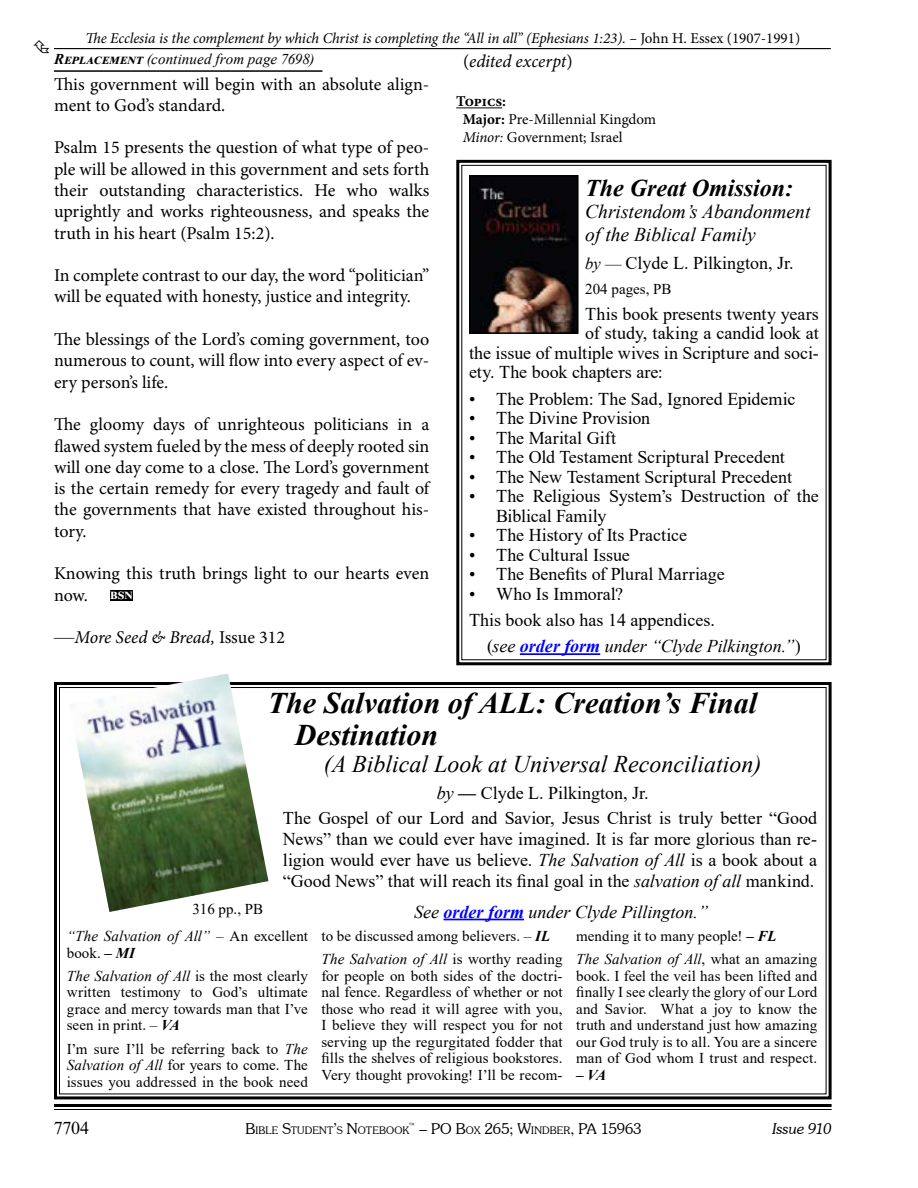
<style>
.page{position:relative;width:918px;height:1188px;background:#fff}
.page>*{position:absolute;margin:0;border:0;box-sizing:border-box;transform-origin:0 0}
.t1{font:italic 700 30px/31.5px "Times New Roman";color:#000}
.t2{font:italic 24px "Times New Roman";color:#000}
.t3{font:italic 700 24px "Times New Roman";color:#000}
.t4{font:italic 19.5px/22.5px "Times New Roman";color:#000}
.t5{font:18px/21.3px "Minion Pro";color:#000}
.t6{font:18px/21px "Times New Roman";color:#000}
.t7{font:italic 18px "Times New Roman";color:#000}
.t8{font:italic 18px "Minion Pro";letter-spacing:-.005em;color:#000}
.t9{font:15px/16.5px "Times New Roman";letter-spacing:.005em;color:#000;text-align:justify}
.t10{font:italic 15px "Minion Pro";letter-spacing:-.01em;color:#000}
.t11{font:italic 15px/16.5px "Times New Roman";letter-spacing:.005em;color:#000}
.t12{font:15px/18px "Minion Pro";color:#000}
.t13{font:300 15px "Souvenir IT Cby BT";color:#000}
.t14{font:italic 300 15px "Souvenir IT Cby BT";color:#000}
.t15{font:italic 700 15px "Times New Roman";color:#000}
.t16{font:700 15px "Times New Roman";color:#fff}
.t17{font:300 10.5px "Souvenir IT Cby BT";letter-spacing:.015em;color:#000}
.t18{font:300 8.7px "Souvenir IT Cby BT";color:#000}
.s1{font-style:normal}
.s2{font-family:"Times New Roman";font-style:normal;font-size:20.25px}
.s3{font-weight:700}
.s4{font-style:italic}
.s5{font-style:italic;font-size:16.5px}
.s6{font-size:16.5px}
.s7{font-weight:700;color:#00f}
.s8{font-weight:700;font-style:italic}
.s9{font-size:10.5px}
.s10{font-size:15px}
</style>
<div class="page">
<hr style="left:54px;top:1104px;width:778px;height:3px;background:#000">
<hr style="left:54px;top:1109px;width:778px;height:1px;background:#000">
<hr style="left:54px;top:48px;width:777px;height:1px;background:#000">
<hr style="left:456px;top:108px;width:46px;height:1px;background:#000">
<svg style="left:54px;top:682px;width:778px;height:418px"></svg>
<img style="left:69px;top:673px;width:199px;height:239px">
<hr style="left:444px;top:919px;width:80px;height:1px;background:#00f">
<hr style="left:54px;top:70px;width:268px;height:2px;background:#000">
<div style="left:110px;top:590px;width:23px;height:11px;background:#000"></div>
<svg style="left:456px;top:159px;width:376px;height:507px"></svg>
<img style="left:472px;top:178px;width:104px;height:153px">
<div style="left:469px;top:175px;width:110px;height:159px;border:2px solid #000"></div>
<p class="t10" style="left:85px;top:28px;width:716px">The Ecclesia is the complement by which Christ is completing the “All in all” (Ephesians 1:23). – <span class="s1">John H. Essex (1907-1991)</span></p>
<p class="t5" style="left:54px;top:73px;width:377px">This government will begin with an absolute align&shy;ment to God’s standard.</p>
<p class="t5" style="left:54px;top:137px;width:377px;text-align:justify">Psalm 15 presents the question of what type of peo&shy;ple will be allowed in this government and sets forth their outstanding characteristics. He who walks uprightly and works righteousness, and speaks the truth in his heart (Psalm 15:2).</p>
<p class="t5" style="left:54px;top:265px;width:377px">In complete contrast to our day, the word “politician” will be equated with honesty, justice and integrity.</p>
<p class="t5" style="left:54px;top:329px;width:377px;text-align:justify">The blessings of the Lord’s coming government, too numerous to count, will flow into every aspect of ev&shy;ery person’s life.</p>
<p class="t5" style="left:54px;top:414px;width:377px;text-align:justify">The gloomy days of unrighteous politicians in a flawed system fueled by the mess of deeply rooted sin will one day come to a close. The Lord’s government is the certain remedy for every tragedy and fault of the governments that have existed throughout his&shy;tory.</p>
<p class="t5" style="left:54px;top:563px;width:377px">Knowing this truth brings light to our hearts even now.</p>
<p class="t8" style="left:54px;top:625px;width:233px"><span class="s2">—</span>More Seed &amp; Bread, <span class="s1">Issue 312</span></p>
<p class="t11" style="left:54px;top:51px;width:262px"><span class="s3">Replacement</span> (continued from page 7698)</p>
<p class="t8" style="left:463px;top:49px;width:111px"><span class="s1">(</span>edited excerpt<span class="s1">)</span></p>
<p class="t12" style="left:463px;top:93px;width:195px;text-indent:-6px"><span class="s3">Topics:<br>Major:</span> Pre-Millennial Kingdom<br><span class="s4">Minor:</span> Government; Israel</p>
<h2 class="t3" style="left:585px;top:171px;width:210px">The Great Omission:</h2>
<h3 class="t4" style="left:585px;top:200px;width:227px">Christendom’s Abandonment of the Biblical Family</h3>
<p class="t6" style="left:585px;top:252px;width:210px"><span class="s5">by</span> <span class="s6">—</span> Clyde L. Pilkington, Jr.</p>
<p class="t9" style="left:585px;top:280px;width:88px">204 pages, PB</p>
<p class="t6" style="left:585px;top:303px;width:235px">This book presents twenty years</p>
<p class="t6" style="left:585px;top:322px;width:235px">of study, taking a candid look at</p>
<p class="t6" style="left:469px;top:342px;width:351px">the issue of multiple wives in Scripture and soci-</p>
<p class="t6" style="left:469px;top:361px;width:195px">ety. The book chapters are:</p>
<p class="t6" style="left:469px;top:388px;width:328px">• The Problem: The Sad, Ignored Epidemic</p>
<p class="t6" style="left:469px;top:407px;width:183px">• The Divine Provision</p>
<p class="t6" style="left:469px;top:427px;width:149px">• The Marital Gift</p>
<p class="t6" style="left:469px;top:446px;width:317px">• The Old Testament Scriptural Precedent</p>
<p class="t6" style="left:469px;top:466px;width:324px">• The New Testament Scriptural Precedent</p>
<p class="t6" style="left:496px;top:486px;width:324px;line-height:19.5px;text-indent:-27px">• The Religious System’s Destruction of the<br>Biblical Family</p>
<p class="t6" style="left:469px;top:524px;width:220px">• The History of Its Practice</p>
<p class="t6" style="left:469px;top:544px;width:162px">• The Cultural Issue</p>
<p class="t6" style="left:469px;top:563px;width:257px">• The Benefits of Plural Marriage</p>
<p class="t6" style="left:469px;top:583px;width:156px">• Who Is Immoral?</p>
<p class="t6" style="left:469px;top:609px;width:247px">This book also has 14 appendices.</p>
<p class="t7" style="left:487px;top:634px;width:315px"><span class="s1">(</span>see <span class="s7">order form</span> under “Clyde Pilkington.”<span class="s1">)</span></p>
<p class="t16" style="left:110px;top:583px;width:24px">bsn</p>
<h1 class="t1" style="left:295px;top:687px;width:464px;text-indent:-27px">The Salvation of ALL: Creation’s Final<br>Destination</h1>
<h2 class="t2" style="left:324px;top:747px;width:439px">(A Biblical Look at Universal Reconciliation)</h2>
<p class="t6" style="left:283px;top:780px;width:536px;line-height:24.9px;text-indent:154px"><span class="s4">by</span> <span class="s3">—</span> Clyde L. Pilkington, Jr.<br>The Gospel of our Lord and Savior, Jesus Christ is truly better “Good</p>
<p class="t6" style="left:283px;top:828px;width:536px;text-align:justify">News” than we could ever have imagined. It is far more glorious than re&shy;ligion would ever have us believe. <span class="s4">The Salvation of All</span> is a book about a “Good News” that will reach its final goal in the <span class="s4">salvation of all</span> mankind.</p>
<p class="t11" style="left:67px;top:927px;width:243px">“The Salvation of All” <span class="s1">– An excellent book.</span> <span class="s3">– MI</span></p>
<p class="t9" style="left:67px;top:967px;width:243px"><span class="s4">The Salvation of All</span> is the most clearly written testimony to God’s ultimate grace and mercy towards man that I’ve seen in print. – <span class="s8">VA</span></p>
<p class="t9" style="left:67px;top:1040px;width:243px">I’m sure I’ll be referring back to <span class="s4">The Salvation of All</span> for years to come. The issues you addressed in the book need</p>
<p class="t9" style="left:192px;top:900px;width:72px">316 pp., PB</p>
<p class="t7" style="left:414px;top:899px;width:295px">See <span class="s7">order form</span> under Clyde Pillington.”</p>
<p class="t9" style="left:321px;top:924px;width:243px;line-height:23.2px">to be discussed among believers. – <span class="s8">IL<br></span><span class="s4">The Salvation of All</span> is worthy reading</p>
<p class="t9" style="left:321px;top:967px;width:243px">for people on both sides of the doctri&shy;nal fence. Regardless of whether or not those who read it will agree with you, I believe they will respect you for not serving up the regurgitated fodder that fills the shelves of religious bookstores.<br>Very thought provoking! I’ll be recom-</p>
<p class="t9" style="left:576px;top:924px;width:243px;line-height:23.2px">mending it to many people! <span class="s8">– FL<br></span><span class="s4">The Salvation of All</span>, what an amazing</p>
<p class="t9" style="left:576px;top:967px;width:243px">book. I feel the veil has been lifted and finally I see clearly the glory of our Lord and Savior. What a joy to know the truth and understand just how amazing our God truly is to all. You are a sincere man of God whom I trust and respect.</p>
<p class="t15" style="left:576px;top:1064px;width:31px">– VA</p>
<p class="t6" style="left:54px;top:1117px;width:37px">7704</p>
<p class="t13" style="left:419px;top:1119px;width:224px">– PO B<span class="s9">OX</span> 265; W<span class="s9">INDBER</span>, PA 15963</p>
<p class="t14" style="left:772px;top:1119px;width:61px">Issue 910</p>
<p class="t17" style="left:245px;top:1124px;width:165px"><span class="s10">B</span>IBLE <span class="s10">S</span>TUDENT<span class="s10">’</span>S <span class="s10">N</span>OTEBOOK</p>
<p class="t18" style="left:408px;top:1121px;width:9px">™</p>
</div>
